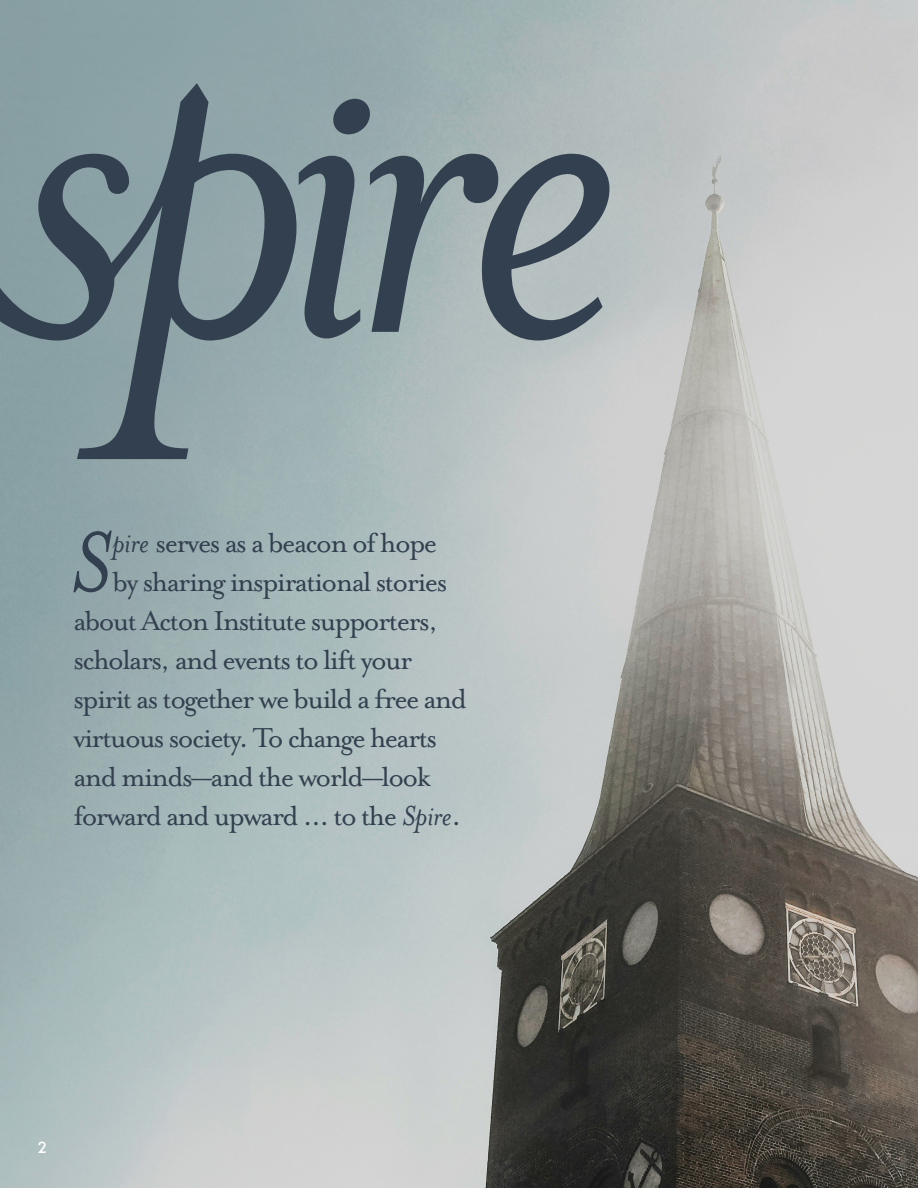
<style>
.page{position:relative;width:918px;height:1188px;background:#fff}
.page>*{position:absolute;margin:0;border:0;box-sizing:border-box;transform-origin:0 0}
.t1{font:italic 96.45px "Mrs Eaves OT";color:#33404f}
.t2{font:31.5px "Mrs Eaves OT";letter-spacing:-.05em;color:#33404f}
.t3{font:500 15px "Futura";color:#fff}
.s1{font-style:italic}
</style>
<div class="page">
<img style="left:0;top:0;width:918px;height:1188px">
<svg style="left:77px;top:102px;width:227px;height:357px;background:#778a91"></svg>
<svg style="left:299px;top:99px;width:314px;height:242px;background:#829096"></svg>
<svg style="left:181px;top:83px;width:28px;height:33px"></svg>
<svg style="left:0;top:154px;width:130px;height:188px;background:#6d8188"></svg>
<p class="t1" style="left:71px;top:510px;width:42px">S</p>
<p class="t2" style="left:112px;top:525px;width:326px"><span class="s1">pire</span> serves as a beacon of hope</p>
<p class="t2" style="left:112px;top:564px;width:337px">by sharing inspirational stories</p>
<p class="t2" style="left:73px;top:603px;width:366px">about Acton Institute supporters,</p>
<p class="t2" style="left:73px;top:642px;width:340px">scholars, and events to lift your</p>
<p class="t2" style="left:73px;top:681px;width:395px">spirit as together we build a free and</p>
<p class="t2" style="left:73px;top:720px;width:365px">virtuous society. To change hearts</p>
<p class="t2" style="left:73px;top:759px;width:359px">and minds—and the world—look</p>
<p class="t2" style="left:73px;top:798px;width:389px">forward and upward ... to the <span class="s1">Spire</span>.</p>
<p class="t3" style="left:38px;top:1137px;width:11px">2</p>
</div>
